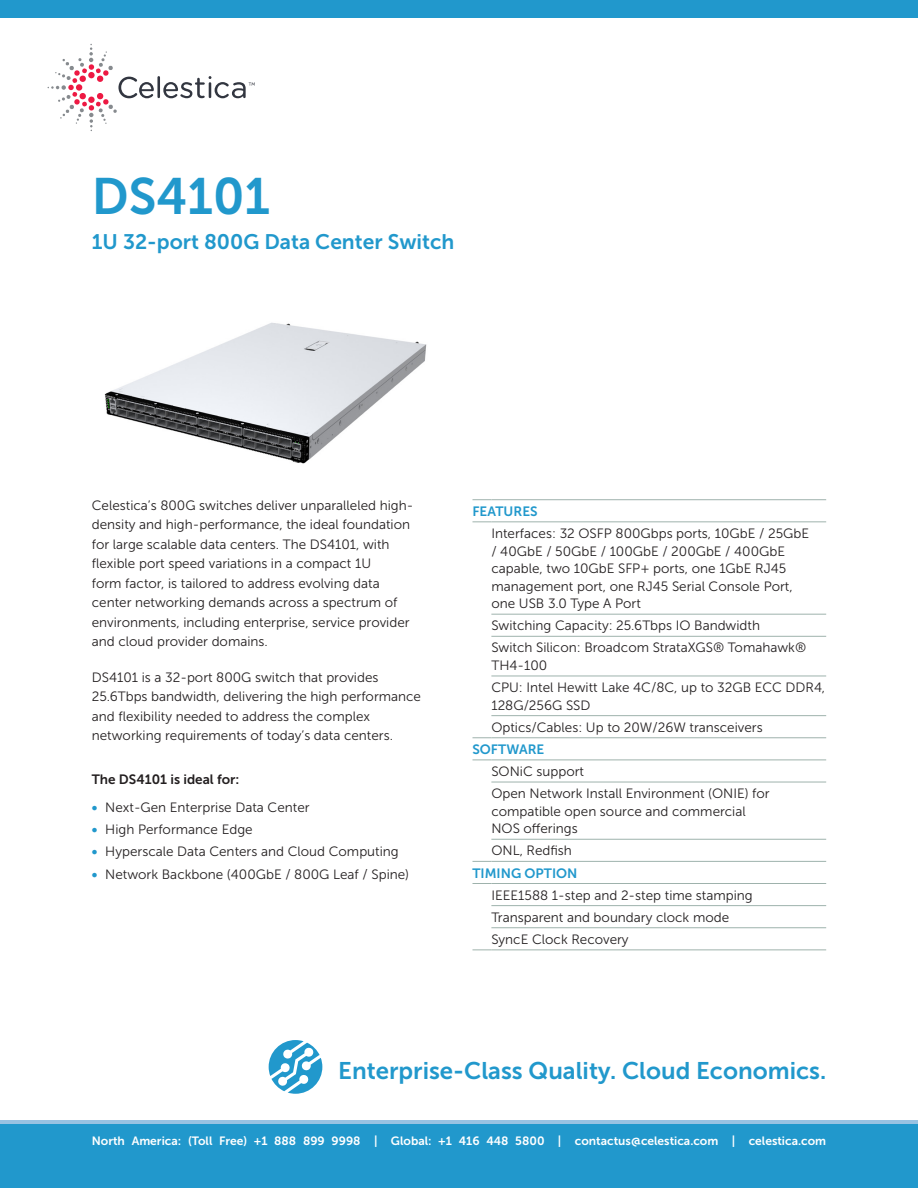
<style>
.page{position:relative;width:918px;height:1188px;background:#fff}
.page>*{position:absolute;margin:0;border:0;box-sizing:border-box;transform-origin:0 0}
.t1{font:51px "Museo Sans 700";color:#2198cc}
.t2{font:24px "Museo Sans 700";color:#2198cc}
.t3{font:21px "Museo Sans 700";color:#2198cc}
.t4{font:13.5px/19.5px "Museo Sans 300";color:#231f20}
.t5{font:13.5px "Museo Sans 700";color:#2198cc}
.t6{font:13.5px "Museo Sans 700";color:#231f20}
.t7{font:12px "Museo Sans 700";color:#fff}
.s1{font-family:"Museo Sans 700";color:#2198cc}
</style>
<div class="page">
<svg style="left:0;top:1120px;width:918px;height:5px;background:#80b9dd"></svg>
<div style="left:0;top:1125px;width:918px;height:63px;background:#2198cc"></div>
<div style="left:0;top:0;width:918px;height:17px;background:#2198cc"></div>
<svg style="left:269px;top:1040px;width:53px;height:54px"></svg>
<hr style="left:157px;top:76px;width:3px;height:22px;background:#323640">
<svg style="left:48px;top:44px;width:106px;height:87px"></svg>
<svg style="left:163px;top:76px;width:92px;height:22px"></svg>
<img style="left:104px;top:322px;width:323px;height:142px">
<svg style="left:472px;top:522px;width:19px;height:1px"></svg>
<hr style="left:491px;top:522px;width:335px;height:1px;background:#9eb2ac">
<svg style="left:472px;top:499px;width:19px;height:1px"></svg>
<hr style="left:491px;top:499px;width:335px;height:1px;background:#9eb2ac">
<hr style="left:491px;top:614px;width:335px;height:1px;background:#9eb2ac">
<hr style="left:491px;top:636px;width:335px;height:1px;background:#9eb2ac">
<hr style="left:491px;top:676px;width:335px;height:1px;background:#9eb2ac">
<hr style="left:491px;top:715px;width:335px;height:1px;background:#9eb2ac">
<svg style="left:472px;top:738px;width:19px;height:1px"></svg>
<hr style="left:491px;top:738px;width:335px;height:1px;background:#9eb2ac">
<svg style="left:472px;top:760px;width:19px;height:1px"></svg>
<hr style="left:491px;top:760px;width:335px;height:1px;background:#9eb2ac">
<hr style="left:491px;top:782px;width:335px;height:1px;background:#9eb2ac">
<hr style="left:491px;top:839px;width:335px;height:1px;background:#9eb2ac">
<svg style="left:472px;top:861px;width:19px;height:1px"></svg>
<hr style="left:491px;top:861px;width:335px;height:1px;background:#9eb2ac">
<svg style="left:472px;top:883px;width:19px;height:1px"></svg>
<hr style="left:491px;top:883px;width:335px;height:1px;background:#9eb2ac">
<hr style="left:491px;top:905px;width:335px;height:1px;background:#9eb2ac">
<hr style="left:491px;top:927px;width:335px;height:1px;background:#9eb2ac">
<svg style="left:472px;top:950px;width:19px;height:1px"></svg>
<hr style="left:491px;top:950px;width:335px;height:1px;background:#9eb2ac">
<h1 class="t1" style="left:92px;top:168px;width:180px">DS4101</h1>
<h3 class="t3" style="left:92px;top:230px;width:364px">1U 32-port 800G Data Center Switch</h3>
<p class="t4" style="left:92px;top:495px;width:323px">Celestica’s 800G switches deliver unparalleled high&shy;density and high-performance, the ideal foundation for large scalable data centers. The DS4101, with flexible port speed variations in a compact 1U<br>form factor, is tailored to address evolving data center networking demands across a spectrum of environments, including enterprise, service provider and cloud provider domains.</p>
<p class="t4" style="left:92px;top:667px;width:331px">DS4101 is a 32-port 800G switch that provides 25.6Tbps bandwidth, delivering the high performance and flexibility needed to address the complex networking requirements of today’s data centers.</p>
<p class="t6" style="left:92px;top:772px;width:149px">The DS4101 is ideal for:</p>
<p class="t4" style="left:92px;top:798px;width:219px"><span class="s1">•</span> Next-Gen Enterprise Data Center</p>
<p class="t4" style="left:92px;top:820px;width:162px"><span class="s1">•</span> High Performance Edge</p>
<p class="t4" style="left:92px;top:842px;width:308px"><span class="s1">•</span> Hyperscale Data Centers and Cloud Computing</p>
<p class="t4" style="left:92px;top:864px;width:319px"><span class="s1">•</span> Network Backbone (400GbE / 800G Leaf / Spine)</p>
<p class="t5" style="left:472px;top:504px;width:67px">FEATURES</p>
<p class="t4" style="left:491px;top:525px;width:319px;line-height:17.5px">Interfaces: 32 OSFP 800Gbps ports, 10GbE / 25GbE / 40GbE / 50GbE / 100GbE / 200GbE / 400GbE capable, two 10GbE SFP+ ports, one 1GbE RJ45 management port, one RJ45 Serial Console Port, one USB 3.0 Type A Port</p>
<p class="t4" style="left:491px;top:615px;width:316px;line-height:22.2px">Switching Capacity: 25.6Tbps IO Bandwidth<br>Switch Silicon: Broadcom StrataXGS® Tomahawk®</p>
<p class="t4" style="left:491px;top:654px;width:335px;line-height:22.2px">TH4-100<br>CPU: Intel Hewitt Lake 4C/8C, up to 32GB ECC DDR4,</p>
<p class="t4" style="left:491px;top:694px;width:273px;line-height:22.2px">128G/256G SSD<br>Optics/Cables: Up to 20W/26W transceivers</p>
<p class="t5" style="left:472px;top:742px;width:73px">SOFTWARE</p>
<p class="t4" style="left:491px;top:760px;width:280px;line-height:22.2px">SONiC support<br>Open Network Install Environment (ONIE) for</p>
<p class="t4" style="left:491px;top:802px;width:256px;line-height:17.5px">compatible open source and commercial<br>NOS offerings</p>
<p class="t4" style="left:491px;top:841px;width:82px">ONL, Redfish</p>
<p class="t5" style="left:472px;top:865px;width:107px">TIMING OPTION</p>
<p class="t4" style="left:491px;top:884px;width:263px;line-height:22.2px">IEEE1588 1-step and 2-step time stamping<br>Transparent and boundary clock mode<br>SyncE Clock Recovery</p>
<h2 class="t2" style="left:338px;top:1057px;width:489px">Enterprise-Class Quality. Cloud Economics.</h2>
<p class="t7" style="left:92px;top:1134px;width:736px">North America: (Toll Free) +1 888 899 9998 | Global: +1 416 448 5800 | contactus@celestica.com | celestica.com</p>
</div>
